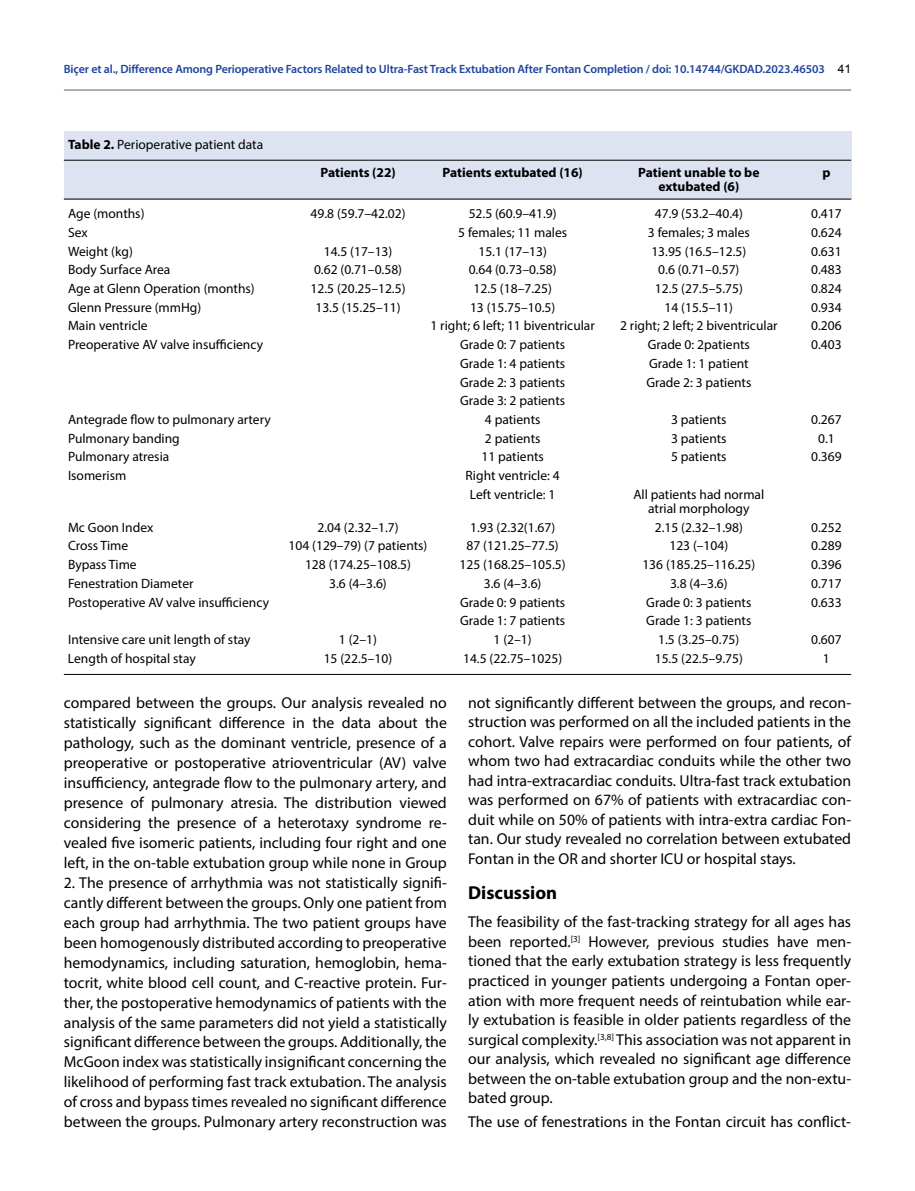
<style>
.page{position:relative;width:915px;height:1191px;background:#fff}
.page>*{position:absolute;margin:0;border:0;box-sizing:border-box;transform-origin:0 0}
.t1{font:700 18.75px "Myriad Pro";color:#000}
.t2{font:15.75px/20px "Myriad Pro";color:#000;text-align:justify}
.t3{font:13.5px/18.8px "Myriad Pro";color:#000;text-align:center}
.t4{font:700 13.5px "Myriad Pro";color:#000}
.t5{font:600 12px "Myriad Pro";letter-spacing:-.01em;color:#20449c}
.s1{font-family:"Arial";font-weight:400;color:#000}
.s2{font-weight:700}
</style>
<div class="page">
<hr style="left:64px;top:89px;width:786px;height:2px;background:#939598">
<div style="left:64px;top:131px;width:786px;height:68px;background:#dde3f0"></div>
<hr style="left:64px;top:160px;width:786px;height:1px;background:#000">
<hr style="left:64px;top:199px;width:786px;height:1px;background:#000">
<hr style="left:64px;top:674px;width:786px;height:1px;background:#000">
<p class="t5" style="left:64px;top:61px;width:788px">Biçer et al., Difference Among Perioperative Factors Related to Ultra-Fast Track Extubation After Fontan Completion / doi: 10.14744/GKDAD.2023.46503 <span class="s1">41</span></p>
<p class="t3" style="left:68px;top:135px;width:196px"><span class="s2">Table 2.</span> Perioperative patient data</p>
<p class="t4" style="left:320px;top:163px;width:77px">Patients (22)</p>
<p class="t4" style="left:442px;top:163px;width:142px">Patients extubated (16)</p>
<p class="t4" style="left:638px;top:163px;width:123px">Patient unable to be</p>
<p class="t4" style="left:822px;top:163px;width:10px">p</p>
<p class="t4" style="left:658px;top:178px;width:82px">extubated (6)</p>
<p class="t3" style="left:68px;top:204px;width:78px">Age (months)</p>
<p class="t3" style="left:310px;top:204px;width:96px">49.8 (59.7–42.02)</p>
<p class="t3" style="left:468px;top:204px;width:89px">52.5 (60.9–41.9)</p>
<p class="t3" style="left:654px;top:204px;width:89px">47.9 (53.2–40.4)</p>
<p class="t3" style="left:811px;top:204px;width:32px">0.417</p>
<p class="t3" style="left:68px;top:223px;width:21px">Sex</p>
<p class="t3" style="left:458px;top:223px;width:110px">5 females; 11 males</p>
<p class="t3" style="left:647px;top:223px;width:103px">3 females; 3 males</p>
<p class="t3" style="left:811px;top:223px;width:32px">0.624</p>
<p class="t3" style="left:68px;top:241px;width:66px">Weight (kg)</p>
<p class="t3" style="left:323px;top:241px;width:70px">14.5 (17–13)</p>
<p class="t3" style="left:478px;top:241px;width:70px">15.1 (17–13)</p>
<p class="t3" style="left:651px;top:241px;width:96px">13.95 (16.5–12.5)</p>
<p class="t3" style="left:811px;top:241px;width:32px">0.631</p>
<p class="t3" style="left:68px;top:260px;width:104px">Body Surface Area</p>
<p class="t3" style="left:314px;top:260px;width:89px">0.62 (0.71–0.58)</p>
<p class="t3" style="left:468px;top:260px;width:89px">0.64 (0.73–0.58)</p>
<p class="t3" style="left:658px;top:260px;width:83px">0.6 (0.71–0.57)</p>
<p class="t3" style="left:810px;top:260px;width:32px">0.483</p>
<p class="t3" style="left:68px;top:279px;width:188px">Age at Glenn Operation (months)</p>
<p class="t3" style="left:310px;top:279px;width:96px">12.5 (20.25–12.5)</p>
<p class="t3" style="left:473px;top:279px;width:80px">12.5 (18–7.25)</p>
<p class="t3" style="left:654px;top:279px;width:89px">12.5 (27.5–5.75)</p>
<p class="t3" style="left:810px;top:279px;width:32px">0.824</p>
<p class="t3" style="left:68px;top:298px;width:135px">Glenn Pressure (mmHg)</p>
<p class="t3" style="left:315px;top:298px;width:87px">13.5 (15.25–11)</p>
<p class="t3" style="left:470px;top:298px;width:87px">13 (15.75–10.5)</p>
<p class="t3" style="left:664px;top:298px;width:70px">14 (15.5–11)</p>
<p class="t3" style="left:810px;top:298px;width:32px">0.934</p>
<p class="t3" style="left:68px;top:316px;width:81px">Main ventricle</p>
<p class="t3" style="left:430px;top:316px;width:166px">1 right; 6 left; 11 biventricular</p>
<p class="t3" style="left:620px;top:316px;width:159px">2 right; 2 left; 2 biventricular</p>
<p class="t3" style="left:810px;top:316px;width:32px">0.206</p>
<p class="t3" style="left:68px;top:335px;width:196px">Preoperative AV valve insufficiency</p>
<p class="t3" style="left:460px;top:335px;width:106px">Grade 0: 7 patients</p>
<p class="t3" style="left:647px;top:335px;width:104px">Grade 0: 2patients</p>
<p class="t3" style="left:810px;top:335px;width:32px">0.403</p>
<p class="t3" style="left:460px;top:354px;width:106px">Grade 1: 4 patients</p>
<p class="t3" style="left:648px;top:354px;width:101px">Grade 1: 1 patient</p>
<p class="t3" style="left:460px;top:372px;width:106px">Grade 2: 3 patients</p>
<p class="t3" style="left:646px;top:372px;width:106px">Grade 2: 3 patients</p>
<p class="t3" style="left:460px;top:391px;width:106px">Grade 3: 2 patients</p>
<p class="t3" style="left:68px;top:410px;width:204px">Antegrade flow to pulmonary artery</p>
<p class="t3" style="left:484px;top:410px;width:57px">4 patients</p>
<p class="t3" style="left:670px;top:410px;width:57px">3 patients</p>
<p class="t3" style="left:810px;top:410px;width:32px">0.267</p>
<p class="t3" style="left:68px;top:428px;width:113px">Pulmonary banding</p>
<p class="t3" style="left:484px;top:428px;width:57px">2 patients</p>
<p class="t3" style="left:670px;top:428px;width:57px">3 patients</p>
<p class="t3" style="left:817px;top:428px;width:18px">0.1</p>
<p class="t3" style="left:68px;top:447px;width:103px">Pulmonary atresia</p>
<p class="t3" style="left:481px;top:447px;width:64px">11 patients</p>
<p class="t3" style="left:670px;top:447px;width:57px">5 patients</p>
<p class="t3" style="left:810px;top:447px;width:32px">0.369</p>
<p class="t3" style="left:68px;top:466px;width:60px">Isomerism</p>
<p class="t3" style="left:465px;top:466px;width:96px">Right ventricle: 4<br>Left ventricle: 1</p>
<p class="t3" style="left:633px;top:487px;width:132px;line-height:14.4px">All patients had normal atrial morphology</p>
<p class="t3" style="left:68px;top:517px;width:87px">Mc Goon Index</p>
<p class="t3" style="left:317px;top:517px;width:83px">2.04 (2.32–1.7)</p>
<p class="t3" style="left:470px;top:517px;width:87px">1.93 (2.32(1.67)</p>
<p class="t3" style="left:654px;top:517px;width:89px">2.15 (2.32–1.98)</p>
<p class="t3" style="left:810px;top:517px;width:32px">0.252</p>
<p class="t3" style="left:68px;top:536px;width:62px">Cross Time</p>
<p class="t3" style="left:288px;top:536px;width:140px">104 (129–79) (7 patients)</p>
<p class="t3" style="left:466px;top:536px;width:94px">87 (121.25–77.5)</p>
<p class="t3" style="left:669px;top:536px;width:60px">123 (–104)</p>
<p class="t3" style="left:810px;top:536px;width:32px">0.289</p>
<p class="t3" style="left:68px;top:555px;width:70px">Bypass Time</p>
<p class="t3" style="left:305px;top:555px;width:107px">128 (174.25–108.5)</p>
<p class="t3" style="left:459px;top:555px;width:107px">125 (168.25–105.5)</p>
<p class="t3" style="left:642px;top:555px;width:114px">136 (185.25–116.25)</p>
<p class="t3" style="left:810px;top:555px;width:32px">0.396</p>
<p class="t3" style="left:68px;top:574px;width:127px">Fenestration Diameter</p>
<p class="t3" style="left:329px;top:574px;width:59px">3.6 (4–3.6)</p>
<p class="t3" style="left:483px;top:574px;width:59px">3.6 (4–3.6)</p>
<p class="t3" style="left:669px;top:574px;width:59px">3.8 (4–3.6)</p>
<p class="t3" style="left:810px;top:574px;width:32px">0.717</p>
<p class="t3" style="left:68px;top:592px;width:202px">Postoperative AV valve insufficiency</p>
<p class="t3" style="left:460px;top:592px;width:106px">Grade 0: 9 patients</p>
<p class="t3" style="left:646px;top:592px;width:106px">Grade 0: 3 patients</p>
<p class="t3" style="left:810px;top:592px;width:32px">0.633</p>
<p class="t3" style="left:460px;top:611px;width:106px">Grade 1: 7 patients</p>
<p class="t3" style="left:646px;top:611px;width:106px">Grade 1: 3 patients</p>
<p class="t3" style="left:68px;top:630px;width:184px">Intensive care unit length of stay</p>
<p class="t3" style="left:339px;top:630px;width:40px">1 (2–1)</p>
<p class="t3" style="left:493px;top:630px;width:40px">1 (2–1)</p>
<p class="t3" style="left:658px;top:630px;width:83px">1.5 (3.25–0.75)</p>
<p class="t3" style="left:810px;top:630px;width:32px">0.607</p>
<p class="t3" style="left:68px;top:648px;width:129px">Length of hospital stay</p>
<p class="t3" style="left:323px;top:648px;width:70px">15 (22.5–10)</p>
<p class="t3" style="left:463px;top:648px;width:101px">14.5 (22.75–1025)</p>
<p class="t3" style="left:654px;top:648px;width:89px">15.5 (22.5–9.75)</p>
<p class="t3" style="left:822px;top:648px;width:8px">1</p>
<p class="t2" style="left:64px;top:693px;width:384px">compared between the groups. Our analysis revealed no statistically significant difference in the data about the pathology, such as the dominant ventricle, presence of a preoperative or postoperative atrioventricular (AV) valve insufficiency, antegrade flow to the pulmonary artery, and presence of pulmonary atresia. The distribution viewed considering the presence of a heterotaxy syndrome re&shy;vealed five isomeric patients, including four right and one left, in the on-table extubation group while none in Group</p>
<p class="t2" style="left:64px;top:872px;width:384px">2. The presence of arrhythmia was not statistically signifi&shy;cantly different between the groups. Only one patient from each group had arrhythmia. The two patient groups have been homogenously distributed according to preoperative hemodynamics, including saturation, hemoglobin, hema&shy;tocrit, white blood cell count, and C-reactive protein. Fur&shy;ther, the postoperative hemodynamics of patients with the analysis of the same parameters did not yield a statistically significant difference between the groups. Additionally, the McGoon index was statistically insignificant concerning the likelihood of performing fast track extubation. The analysis of cross and bypass times revealed no significant difference between the groups. Pulmonary artery reconstruction was</p>
<p class="t2" style="left:468px;top:692px;width:384px;line-height:19.5px">not significantly different between the groups, and recon&shy;struction was performed on all the included patients in the cohort. Valve repairs were performed on four patients, of whom two had extracardiac conduits while the other two had intra-extracardiac conduits. Ultra-fast track extubation was performed on 67% of patients with extracardiac con&shy;duit while on 50% of patients with intra-extra cardiac Fon&shy;tan. Our study revealed no correlation between extubated Fontan in the OR and shorter ICU or hospital stays.</p>
<p class="t1" style="left:468px;top:880px;width:91px">Discussion</p>
<p class="t2" style="left:468px;top:912px;width:384px;line-height:19.5px">The feasibility of the fast-tracking strategy for all ages has been reported.<sup>[3]</sup> However, previous studies have men&shy;tioned that the early extubation strategy is less frequently practiced in younger patients undergoing a Fontan oper&shy;ation with more frequent needs of reintubation while ear&shy;ly extubation is feasible in older patients regardless of the surgical complexity.<sup>[3,8]</sup> This association was not apparent in our analysis, which revealed no significant age difference between the on-table extubation group and the non-extu&shy;bated group.</p>
<p class="t2" style="left:468px;top:1111px;width:384px">The use of fenestrations in the Fontan circuit has conflict-</p>
</div>
